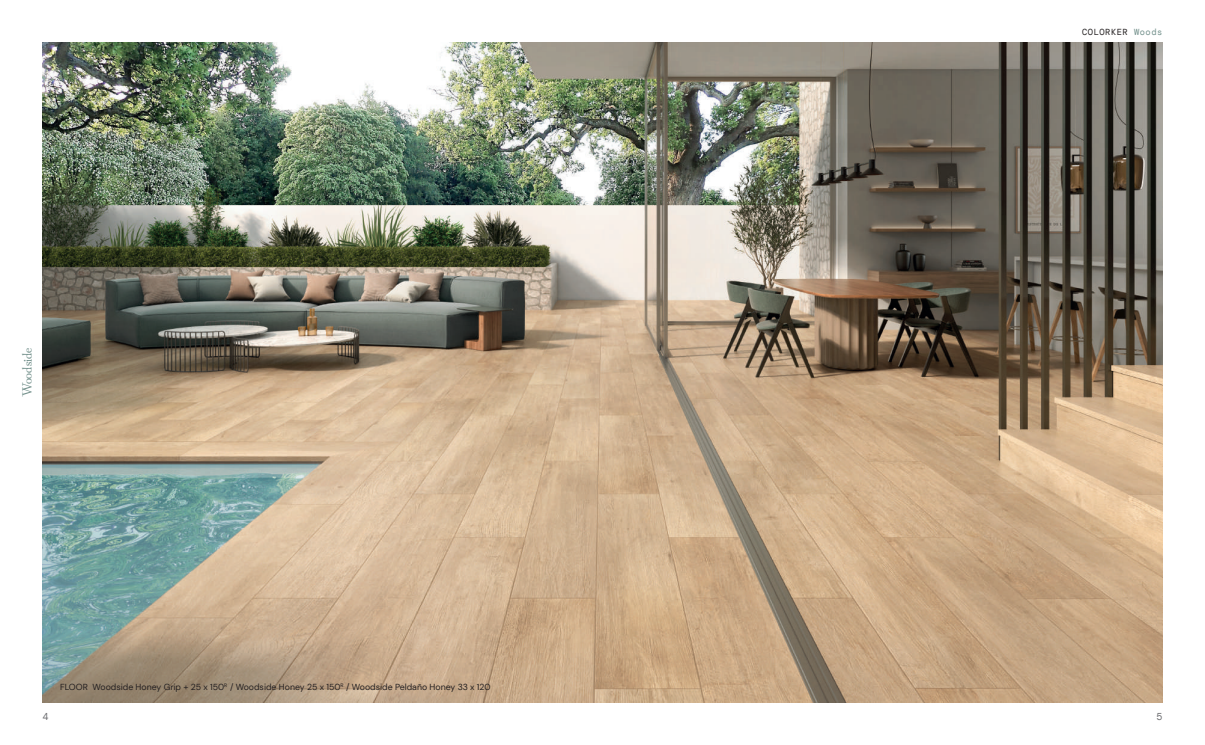
<style>
.page{position:relative;width:1205px;height:745px;background:#fff}
.page>*{position:absolute;margin:0;border:0;box-sizing:border-box;transform-origin:0 0}
.t1{font:13.75px "Hina Mincho";letter-spacing:.005em;color:#72908b}
.t2{font:10px "DM Mono";color:#6c6d70}
.t3{font:8.75px "DM Sans";color:#231f20}
.t4{font:8.75px "DM Mono";letter-spacing:.06em;color:#231f20}
.s1{color:#72908b}
.s2{font-style:inherit}
</style>
<div class="page">
<img style="left:43px;top:43px;width:1119px;height:659px">
<p class="t4" style="left:1082px;top:26px;width:82px">COLORKER <span class="s1">Woods</span></p>
<h1 class="t1" style="left:18px;top:397px;width:51px;rotate:-90deg">Woodside</h1>
<p class="t3" style="left:60px;top:681px;width:432px">FLOOR Woodside Honey Grip + <span class="s2">25</span> x <span class="s2">150</span><sup>R</sup> / Woodside Honey <span class="s2">25</span> x <span class="s2">150</span><sup>R</sup> / Woodside Peldaño Honey <span class="s2">33</span> x <span class="s2">120</span></p>
<p class="t2" style="left:43px;top:709px;width:7px">4</p>
<p class="t2" style="left:1156px;top:709px;width:7px">5</p>
</div>
